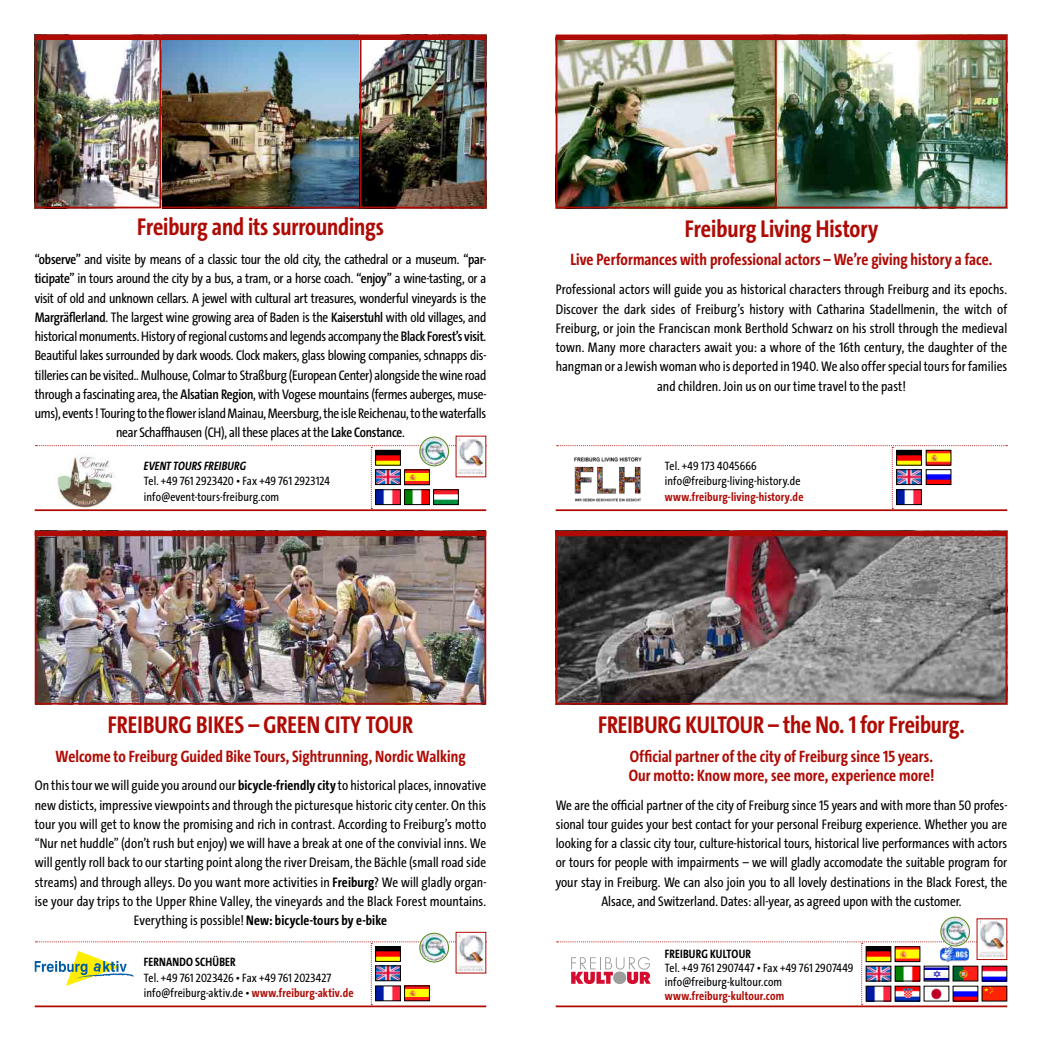
<style>
.page{position:relative;width:1042px;height:1042px;background:#fff}
.page>*{position:absolute;margin:0;border:0;box-sizing:border-box;transform-origin:0 0}
.t1{font:700 24.5px "The Sans Cd OF7";letter-spacing:-.005em;color:#ae0b05}
.t2{font:700 16.62px/19.2px "The Sans Cd OF7";letter-spacing:.005em;color:#ae0b05}
.t3{font:14px/19.2px "The Sans Cd OF5";color:#000;text-align:center}
.t4{font:700 14px "The Sans Cd LF7";letter-spacing:.01em;color:#000}
.t5{font:12.25px/15.8px "The Sans Cd OF5";letter-spacing:.01em;color:#000}
.t6{font:700 12.25px "The Sans Cd OF7";letter-spacing:.015em;color:#ae0b05}
.t7{font:700 12.25px "The Sans Cd OF7";letter-spacing:.015em;color:#000}
.t8{font:italic 700 12.25px "The Sans Cd OF7 i";letter-spacing:.01em;color:#000}
.s1{font-family:"The Sans Cd OF6";font-weight:600}
.s2{font-family:"The Sans Cd LF7";font-weight:700}
.s3{font-family:"The Sans Cd OF5";font-weight:400}
.s4{font-family:"The Sans Cd OF7";font-weight:700;color:#ae0b05}
</style>
<div class="page">
<svg style="left:36px;top:445px;width:450px;height:64px"></svg>
<img style="left:420px;top:438px;width:28px;height:27px">
<div style="left:419px;top:436px;width:30px;height:30px;border:1px solid #5a8f1f;border-radius:50%"></div>
<img style="left:458px;top:438px;width:26px;height:37px">
<img style="left:161px;top:40px;width:199px;height:165px">
<img style="left:363px;top:40px;width:120px;height:165px">
<div style="left:360px;top:35px;width:126px;height:173px;border:2px solid #ae0b05"></div>
<img style="left:38px;top:40px;width:120px;height:165px">
<div style="left:35px;top:35px;width:126px;height:173px;border:2px solid #ae0b05"></div>
<div style="left:35px;top:35px;width:451px;height:5px;background:#ae0b05"></div>
<img style="left:50px;top:448px;width:72px;height:61px">
<hr style="left:35px;top:509px;width:451px;height:2px;background:#ae0b05">
<img style="left:377px;top:452px;width:22px;height:11px">
<div style="left:375px;top:450px;width:26px;height:15px;border:1px solid #000"></div>
<img style="left:377px;top:471px;width:22px;height:12px">
<div style="left:375px;top:469px;width:26px;height:16px;border:1px solid #000"></div>
<img style="left:377px;top:491px;width:22px;height:12px">
<div style="left:375px;top:489px;width:26px;height:16px;border:1px solid #000"></div>
<img style="left:406px;top:471px;width:22px;height:12px">
<div style="left:404px;top:469px;width:26px;height:16px;border:1px solid #000"></div>
<img style="left:406px;top:491px;width:22px;height:12px">
<div style="left:404px;top:489px;width:26px;height:16px;border:1px solid #000"></div>
<img style="left:435px;top:491px;width:22px;height:12px">
<div style="left:433px;top:489px;width:26px;height:16px;border:1px solid #000"></div>
<hr style="left:35px;top:1005px;width:451px;height:2px;background:#ae0b05">
<img style="left:38px;top:536px;width:445px;height:165px">
<div style="left:35px;top:531px;width:451px;height:173px;border:2px solid #ae0b05"></div>
<div style="left:35px;top:531px;width:451px;height:5px;background:#ae0b05"></div>
<img style="left:421px;top:933px;width:27px;height:8px">
<div style="left:419px;top:933px;width:30px;height:29px;border:1px solid #5a8f1f;border-radius:50%"></div>
<img style="left:459px;top:934px;width:24px;height:7px">
<div style="left:456px;top:932px;width:30px;height:41px;border:1px solid #ae0b05"></div>
<svg style="left:35px;top:941px;width:451px;height:64px"></svg>
<img style="left:377px;top:948px;width:22px;height:11px">
<div style="left:375px;top:946px;width:26px;height:15px;border:1px solid #000"></div>
<img style="left:377px;top:967px;width:22px;height:12px">
<div style="left:375px;top:965px;width:26px;height:16px;border:1px solid #000"></div>
<img style="left:377px;top:987px;width:22px;height:12px">
<div style="left:375px;top:985px;width:26px;height:16px;border:1px solid #000"></div>
<img style="left:406px;top:987px;width:22px;height:12px">
<div style="left:404px;top:985px;width:26px;height:16px;border:1px solid #000"></div>
<svg style="left:556px;top:445px;width:451px;height:64px"></svg>
<hr style="left:556px;top:509px;width:451px;height:2px;background:#ae0b05">
<img style="left:898px;top:452px;width:21px;height:11px">
<div style="left:896px;top:450px;width:25px;height:15px;border:1px solid #000"></div>
<img style="left:898px;top:471px;width:21px;height:12px">
<div style="left:896px;top:469px;width:25px;height:16px;border:1px solid #000"></div>
<img style="left:898px;top:491px;width:21px;height:12px">
<div style="left:896px;top:489px;width:25px;height:16px;border:1px solid #000"></div>
<img style="left:776px;top:40px;width:228px;height:165px">
<div style="left:762px;top:35px;width:245px;height:173px;border:2px solid #ae0b05"></div>
<img style="left:559px;top:40px;width:214px;height:165px">
<div style="left:556px;top:35px;width:220px;height:173px;border:2px solid #ae0b05"></div>
<div style="left:556px;top:35px;width:451px;height:5px;background:#ae0b05"></div>
<img style="left:928px;top:452px;width:21px;height:11px">
<div style="left:926px;top:450px;width:25px;height:15px;border:1px solid #000"></div>
<img style="left:928px;top:471px;width:21px;height:12px">
<div style="left:926px;top:469px;width:25px;height:16px;border:1px solid #000"></div>
<img style="left:559px;top:536px;width:445px;height:165px">
<div style="left:556px;top:531px;width:451px;height:173px;border:2px solid #ae0b05"></div>
<div style="left:556px;top:531px;width:451px;height:5px;background:#ae0b05"></div>
<img style="left:941px;top:918px;width:28px;height:23px">
<div style="left:940px;top:916px;width:30px;height:30px;border:1px solid #5a8f1f;border-radius:50%"></div>
<img style="left:978px;top:920px;width:27px;height:21px">
<hr style="left:556px;top:1005px;width:451px;height:2px;background:#ae0b05">
<svg style="left:556px;top:941px;width:451px;height:64px"></svg>
<h1 class="t1" style="left:137px;top:215px;width:248px">Freiburg and its surroundings</h1>
<p class="t3" style="left:35px;top:250px;width:453px"><span class="s1">“observe”</span> and visite by means of a classic tour the old city, the cathedral or a museum. <span class="s1">“par&shy;ticipate”</span> in tours around the city by a bus, a tram, or a horse coach. <span class="s1">“enjoy”</span> a wine-tasting, or a visit of old and unknown cellars. A jewel with cultural art treasures, wonderful vineyards is the <span class="s1">Margräfler land</span>. The largest wine growing area of Baden is the <span class="s1">Kaiserstuhl</span> with old villages, and historical monuments. History of regional customs and legends accompany the <span class="s1">Black Forest’s visit</span>.<br>Beautiful lakes surrounded by dark woods. Clock makers, glass blowing companies, schnapps dis&shy;tilleries can be visited.. Mulhouse, Colmar to Straßburg (European Center) alongside the wine road through a fascinating area, the <span class="s1">Alsatian Region</span>, with Vogese mountains (fermes auberges, muse&shy;ums), events ! Touring to the flower island Mainau, Meersburg, the isle Reichenau, to the waterfalls near Schaffhausen (CH), all these places at the <span class="s1">Lake Constance</span>.</p>
<p class="t8" style="left:144px;top:459px;width:104px">EVENT TOURS FREIBURG</p>
<p class="t5" style="left:144px;top:474px;width:188px">Tel. +49 761 2923420 • Fax +49 761 2923124 info@event-tours-freiburg.com</p>
<h1 class="t1" style="left:685px;top:216px;width:195px">Freiburg Living History</h1>
<p class="t2" style="left:570px;top:251px;width:424px">Live Performances with professional actors – We’re giving history a face.</p>
<p class="t3" style="left:556px;top:281px;width:453px">Professional actors will guide you as historical characters through Freiburg and its epochs.<br>Discover the dark sides of Freiburg’s history with Catharina Stadellmenin, the witch of Freiburg, or join the Franciscan monk Berthold Schwarz on his stroll through the medieval town. Many more characters await you: a whore of the 16th century, the daughter of the hangman or a Jewish woman who is deported in 1940. We also offer special tours for families and children. Join us on our time travel to the past!</p>
<p class="t5" style="left:665px;top:458px;width:137px">Tel. +49 173 4045666 info@freiburg-living-history.de</p>
<p class="t6" style="left:665px;top:491px;width:140px">www.freiburg-living-history.de</p>
<h1 class="t1" style="left:108px;top:712px;width:307px">FREIBURG BIKES – GREEN CITY TOUR</h1>
<p class="t2" style="left:55px;top:747px;width:411px">Welcome to Freiburg Guided Bike Tours, Sightrunning, Nordic Walking</p>
<p class="t3" style="left:35px;top:777px;width:453px;text-align:justify">On this tour we will guide you around our <span class="s2">bicycle-friendly city</span> to historical places, innovative new disticts, impressive viewpoints and through the picturesque historic city center. On this tour you will get to know the promising and rich in contrast. According to Freiburg’s motto “Nur net huddle” (don’t rush but enjoy) we will have a break at one of the convivial inns. We will gently roll back to our starting point along the river Dreisam, the Bächle (small road side streams) and through alleys. Do you want more activities in <span class="s2">Freiburg</span>? We will gladly organ&shy;ise your day trips to the Upper Rhine Valley, the vineyards and the Black Forest mountains.</p>
<p class="t4" style="left:134px;top:913px;width:255px"><span class="s3">Everything is possible!</span> New: bicycle-tours by e-bike</p>
<p class="t7" style="left:144px;top:955px;width:93px">FERNANDO SCHÜBER</p>
<p class="t5" style="left:144px;top:970px;width:211px">Tel. +49 761 2023426 • Fax +49 761 2023427 info@freiburg-aktiv.de • <span class="s4">www.freiburg-aktiv.de</span></p>
<h1 class="t1" style="left:598px;top:712px;width:368px">FREIBURG KULTOUR – the No. 1 for Freiburg.</h1>
<p class="t2" style="left:629px;top:747px;width:307px">Official partner of the city of Freiburg since 15 years.<br>Our motto: Know more, see more, experience more!</p>
<p class="t3" style="left:556px;top:796px;width:453px">We are the official partner of the city of Freiburg since 15 years and with more than 50 profes&shy;sional tour guides your best contact for your personal Freiburg experience. Whether you are looking for a classic city tour, culture-historical tours, historical live performances with actors or tours for people with impairments – we will gladly accomodate the suitable program for your stay in Freiburg. We can also join you to all lovely destinations in the Black Forest, the Alsace, and Switzerland. Dates: all-year, as agreed upon with the customer.</p>
<p class="t7" style="left:665px;top:948px;width:88px">FREIBURG KULTOUR</p>
<p class="t5" style="left:665px;top:962px;width:190px;line-height:14px">Tel. +49 761 2907447 • Fax +49 761 2907449 info@freiburg-kultour.com</p>
<p class="t6" style="left:665px;top:990px;width:121px">www.freiburg-kultour.com</p>
</div>
